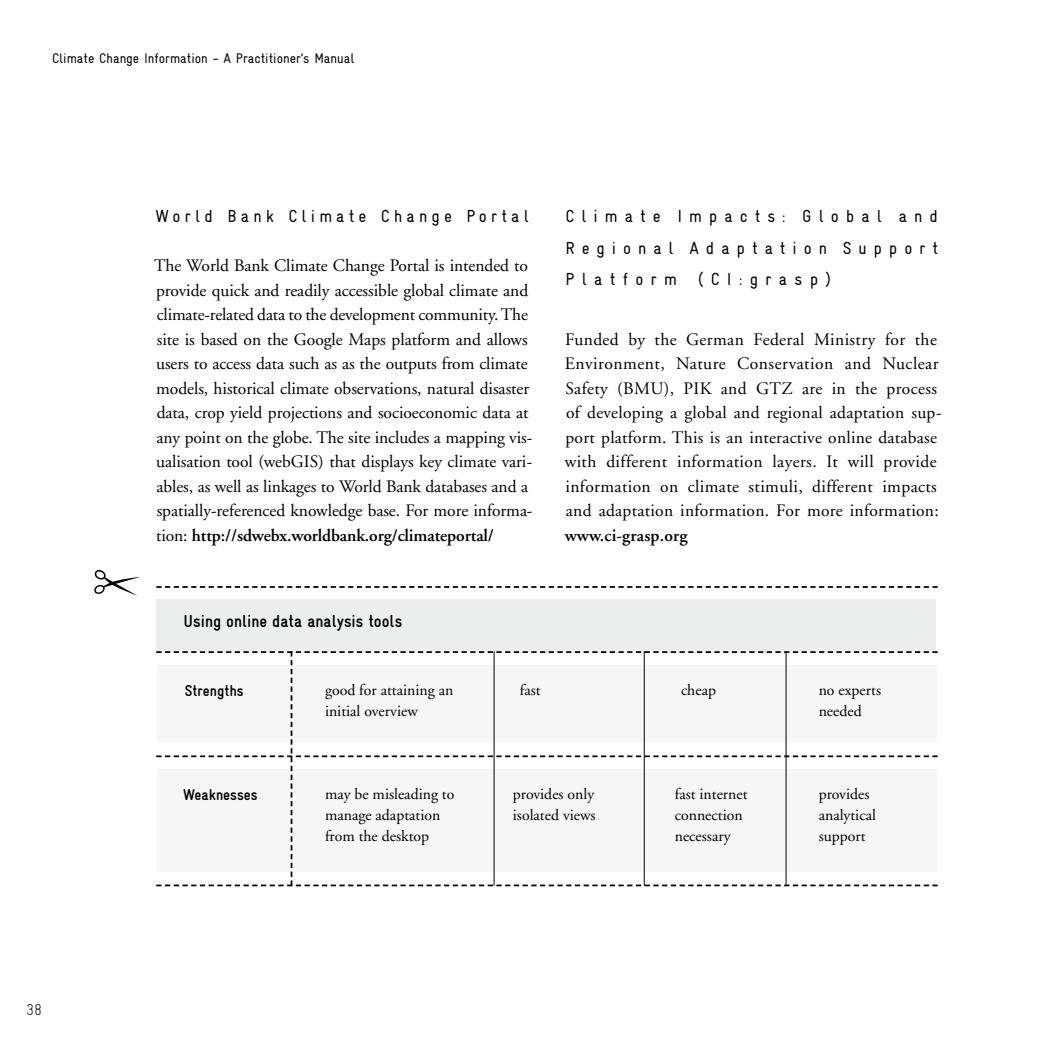
<style>
.page{position:relative;width:1042px;height:1042px;background:#fff}
.page>*{position:absolute;margin:0;border:0;box-sizing:border-box;transform-origin:0 0}
.t1{font:17.5px/24.5px "Adobe Garamond";letter-spacing:-.005em;color:#000}
.t2{font:17.5px/24.5px "Adobe Garamond";letter-spacing:.02em;color:#000}
.t3{font:condensed 17.5px/31.5px "Gravur";letter-spacing:.395em;color:#000;text-align:justify}
.t4{font:condensed 17.5px "Gravur";letter-spacing:.24em;color:#000}
.t5{font:700 condensed 17.5px "Gravur";color:#000}
.t6{font:600 17.5px "Adobe Garamond";letter-spacing:.01em;color:#000}
.t7{font:15.75px/21px "Adobe Garamond";color:#000}
.t8{font:700 condensed 15.75px "Gravur";color:#000}
.t9{font:300 condensed 15.75px "Gravur";color:#000}
.t10{font:condensed 14px "Gravur";color:#000}
.s1{font-weight:600}
.s2{font-weight:600;color:#fff}
</style>
<div class="page">
<div style="left:156px;top:599px;width:780px;height:52px;background:#eceded"></div>
<svg style="left:156px;top:586px;width:782px;height:2px"></svg>
<svg style="left:156px;top:651px;width:782px;height:235px"></svg>
<hr style="left:494px;top:651px;width:1px;height:234px;background:#000">
<hr style="left:644px;top:651px;width:1px;height:234px;background:#000">
<hr style="left:785px;top:651px;width:1px;height:234px;background:#000">
<svg style="left:94px;top:570px;width:46px;height:26px"></svg>
<p class="t10" style="left:52px;top:51px;width:304px">Climate Change Information - A Practitioner’s Manual</p>
<p class="t4" style="left:155px;top:206px;width:375px">World Bank Climate Change Portal</p>
<p class="t1" style="left:154px;top:254px;width:380px">The World Bank Climate Change Portal is intended to provide quick and readily accessible global climate and climate-related data to the development community. The site is based on the Google Maps platform and allows users to access data such as as the outputs from climate models, historical climate observations, natural disaster data, crop yield projections and socioeconomic data at any point on the globe. The site includes a mapping vis&shy;ualisation tool (webGIS) that displays key climate vari&shy;ables, as well as linkages to World Bank databases and a spatially-referenced knowledge base. For more informa&shy;tion: <span class="s1">http://sdwebx.worldbank.org/climateportal/</span><span class="s2">”</span></p>
<p class="t5" style="left:184px;top:612px;width:220px">Using online data analysis tools</p>
<p class="t3" style="left:565px;top:200px;width:374px">Climate Impacts: Global and Regional Adaptation Support Platform (CI:grasp)</p>
<p class="t2" style="left:565px;top:327px;width:378px">Funded by the German Federal Ministry for the Environment, Nature Conservation and Nuclear Safety (BMU), PIK and GTZ are in the process of developing a global and regional adaptation sup&shy;port platform. This is an interactive online database with different information layers. It will provide information on climate stimuli, different impacts and adaptation information. For more information:</p>
<p class="t6" style="left:565px;top:525px;width:124px">www.ci-grasp.org</p>
<p class="t8" style="left:185px;top:682px;width:60px">Strengths</p>
<p class="t8" style="left:183px;top:786px;width:76px">Weaknesses</p>
<p class="t7" style="left:325px;top:680px;width:130px">good for attaining an initial overview</p>
<p class="t7" style="left:325px;top:784px;width:131px">may be misleading to manage adaptation from the desktop</p>
<p class="t7" style="left:520px;top:680px;width:22px">fast</p>
<p class="t7" style="left:681px;top:680px;width:36px">cheap</p>
<p class="t7" style="left:818px;top:680px;width:64px">no experts needed</p>
<p class="t7" style="left:513px;top:784px;width:84px">provides only isolated views</p>
<p class="t7" style="left:675px;top:784px;width:74px">fast internet connection necessary</p>
<p class="t7" style="left:818px;top:784px;width:59px">provides analytical support</p>
<p class="t9" style="left:26px;top:1001px;width:17px">38</p>
</div>
